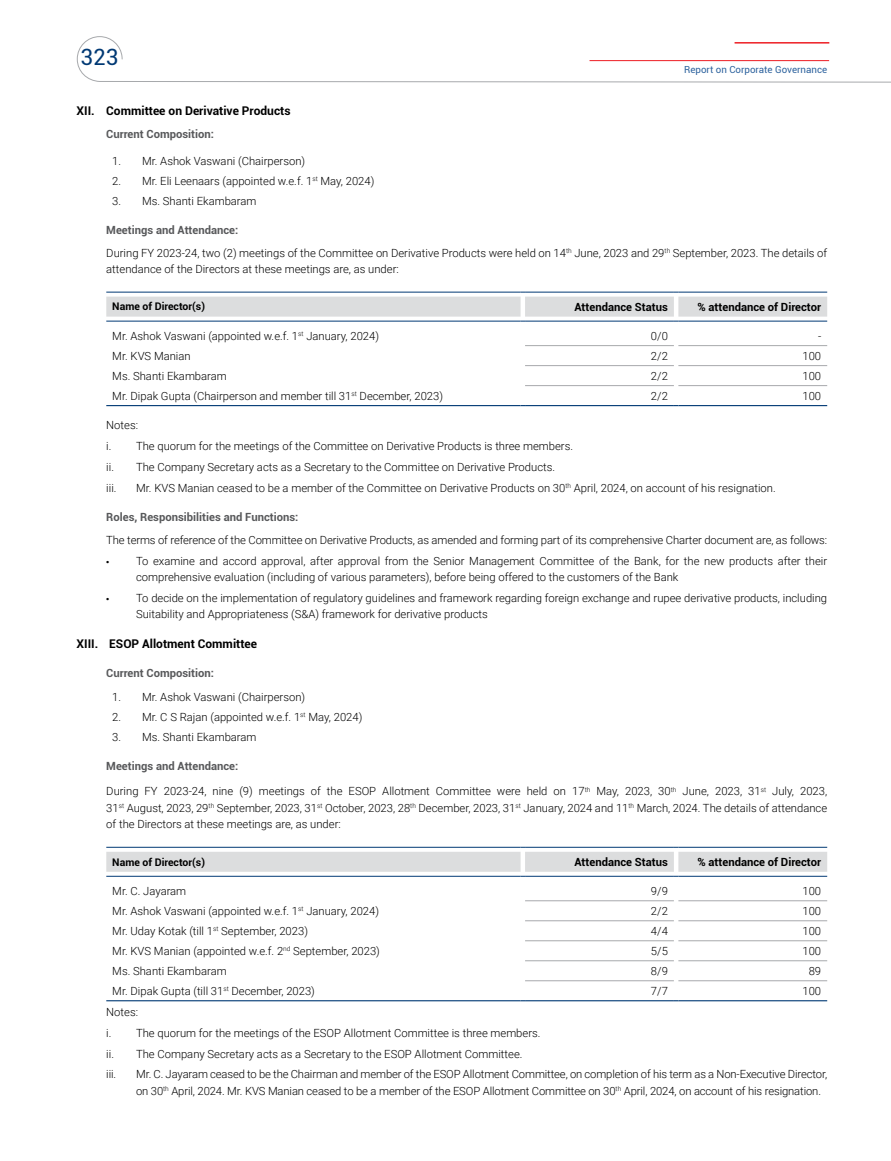
<style>
.page{position:relative;width:891px;height:1161px;background:#fff}
.page>*{position:absolute;margin:0;border:0;box-sizing:border-box;transform-origin:0 0}
.t1{font:22.5px "Roboto";color:#003974}
.t2{font:700 12px "Roboto";color:#000}
.t3{font:300 11.25px/20.7px "Roboto";color:#000}
.t4{font:700 11.25px "Roboto";color:#58595b}
.t5{font:700 11.25px "Roboto";color:#000}
.t6{font:700 10.5px "Roboto";color:#000}
.t7{font:9.75px "Roboto";color:#2d639e}
.s1{font-weight:700;color:#58595b}
.s2{font-family:"Myriad Pro";font-weight:400}
</style>
<div class="page">
<svg style="left:77px;top:36px;width:814px;height:47px"></svg>
<div style="left:712px;top:13px;width:139px;height:60px;background:#fff"></div>
<div style="left:571px;top:31px;width:278px;height:59px;background:#fff"></div>
<hr style="left:590px;top:60px;width:239px;height:1px;background:#ed1d24">
<hr style="left:525px;top:345px;width:149px;height:1px;background:#a7a9ac">
<hr style="left:678px;top:345px;width:149px;height:1px;background:#a7a9ac">
<hr style="left:525px;top:365px;width:149px;height:1px;background:#a7a9ac">
<hr style="left:678px;top:365px;width:149px;height:1px;background:#a7a9ac">
<hr style="left:525px;top:385px;width:149px;height:1px;background:#a7a9ac">
<hr style="left:678px;top:385px;width:149px;height:1px;background:#a7a9ac">
<hr style="left:106px;top:405px;width:415px;height:1px;background:#003974">
<hr style="left:525px;top:405px;width:149px;height:1px;background:#003974">
<hr style="left:678px;top:405px;width:149px;height:1px;background:#003974">
<svg style="left:106px;top:292px;width:721px;height:30px"></svg>
<hr style="left:678px;top:321px;width:149px;height:1px;background:#003974">
<hr style="left:525px;top:901px;width:149px;height:1px;background:#a7a9ac">
<hr style="left:678px;top:901px;width:149px;height:1px;background:#a7a9ac">
<hr style="left:525px;top:921px;width:149px;height:1px;background:#a7a9ac">
<hr style="left:678px;top:921px;width:149px;height:1px;background:#a7a9ac">
<hr style="left:525px;top:941px;width:149px;height:1px;background:#a7a9ac">
<hr style="left:678px;top:941px;width:149px;height:1px;background:#a7a9ac">
<hr style="left:525px;top:961px;width:149px;height:1px;background:#a7a9ac">
<hr style="left:678px;top:961px;width:149px;height:1px;background:#a7a9ac">
<hr style="left:525px;top:981px;width:149px;height:1px;background:#a7a9ac">
<hr style="left:678px;top:981px;width:149px;height:1px;background:#a7a9ac">
<svg style="left:106px;top:847px;width:721px;height:30px"></svg>
<hr style="left:678px;top:876px;width:149px;height:1px;background:#003974">
<hr style="left:106px;top:1000px;width:415px;height:1px;background:#003974">
<hr style="left:525px;top:1000px;width:149px;height:1px;background:#003974">
<hr style="left:678px;top:1000px;width:149px;height:1px;background:#003974">
<h1 class="t1" style="left:80px;top:41px;width:40px">323</h1>
<p class="t7" style="left:684px;top:63px;width:144px">Report on Corporate Governance</p>
<p class="t2" style="left:77px;top:103px;width:216px">XII. Committee on Derivative Products</p>
<p class="t4" style="left:106px;top:126px;width:109px">Current Composition:</p>
<p class="t3" style="left:112px;top:150px;width:194px">1. Mr. Ashok Vaswani (Chairperson)</p>
<p class="t3" style="left:112px;top:170px;width:264px">2. Mr. Eli Leenaars (appointed w.e.f. 1<sup>st</sup> May, 2024)</p>
<p class="t3" style="left:112px;top:190px;width:146px">3. Ms. Shanti Ekambaram</p>
<p class="t3" style="left:106px;top:218px;width:722px;line-height:23px"><span class="s1">Meetings and Attendance:<br></span>During FY 2023-24, two (2) meetings of the Committee on Derivative Products were held on 14<sup>th</sup> June, 2023 and 29<sup>th</sup> September, 2023. The details of</p>
<p class="t3" style="left:106px;top:258px;width:294px">attendance of the Directors at these meetings are, as under:</p>
<p class="t6" style="left:112px;top:299px;width:94px">Name of Director(s)</p>
<p class="t5" style="left:575px;top:299px;width:95px">Attendance Status</p>
<p class="t5" style="left:697px;top:299px;width:125px">% attendance of Director</p>
<p class="t3" style="left:112px;top:325px;width:268px">Mr. Ashok Vaswani (appointed w.e.f. 1<sup>st</sup> January, 2024)</p>
<p class="t3" style="left:651px;top:325px;width:18px">0/0</p>
<p class="t3" style="left:818px;top:325px;width:5px">-</p>
<p class="t3" style="left:112px;top:345px;width:80px">Mr. KVS Manian</p>
<p class="t3" style="left:651px;top:345px;width:18px">2/2</p>
<p class="t3" style="left:803px;top:345px;width:20px">100</p>
<p class="t3" style="left:112px;top:365px;width:116px">Ms. Shanti Ekambaram</p>
<p class="t3" style="left:651px;top:365px;width:18px">2/2</p>
<p class="t3" style="left:803px;top:365px;width:20px">100</p>
<p class="t3" style="left:112px;top:385px;width:332px">Mr. Dipak Gupta (Chairperson and member till 31<sup>st</sup> December, 2023)</p>
<p class="t3" style="left:651px;top:385px;width:18px">2/2</p>
<p class="t3" style="left:803px;top:385px;width:20px">100</p>
<p class="t3" style="left:106px;top:415px;width:468px">Notes:<br>i. The quorum for the meetings of the Committee on Derivative Products is three members. ii. The Company Secretary acts as a Secretary to the Committee on Derivative Products.<br>iii.</p>
<p class="t3" style="left:136px;top:477px;width:641px">Mr. KVS Manian ceased to be a member of the Committee on Derivative Products on 30<sup>th</sup> April, 2024, on account of his resignation.</p>
<p class="t4" style="left:106px;top:509px;width:194px">Roles, Responsibilities and Functions:</p>
<p class="t3" style="left:106px;top:529px;width:722px">The terms of reference of the Committee on Derivative Products, as amended and forming part of its comprehensive Charter document are, as follows:</p>
<p class="t3" style="left:136px;top:552px;width:693px;line-height:16.5px;text-indent:-30px"><span class="s2">•</span> To examine and accord approval, after approval from the Senior Management Committee of the Bank, for the new products after their comprehensive evaluation (including of various parameters), before being offered to the customers of the Bank</p>
<p class="t3" style="left:136px;top:589px;width:693px;line-height:16.5px;text-indent:-30px"><span class="s2">•</span> To decide on the implementation of regulatory guidelines and framework regarding foreign exchange and rupee derivative products, including<br>Suitability and Appropriateness (S&amp;A) framework for derivative products</p>
<p class="t2" style="left:77px;top:635px;width:182px">XIII. ESOP Allotment Committee</p>
<p class="t4" style="left:106px;top:665px;width:109px">Current Composition:</p>
<p class="t3" style="left:112px;top:686px;width:194px">1. Mr. Ashok Vaswani (Chairperson)</p>
<p class="t3" style="left:112px;top:706px;width:252px">2. Mr. C S Rajan (appointed w.e.f. 1<sup>st</sup> May, 2024)</p>
<p class="t3" style="left:112px;top:726px;width:146px">3. Ms. Shanti Ekambaram</p>
<p class="t4" style="left:106px;top:758px;width:134px">Meetings and Attendance:</p>
<p class="t3" style="left:106px;top:783px;width:722px;line-height:16.5px;text-align:justify">During FY 2023-24, nine (9) meetings of the ESOP Allotment Committee were held on 17<sup>th</sup> May, 2023, 30<sup>th</sup> June, 2023, 31<sup>st</sup> July, 2023, 31<sup>st</sup> August, 2023, 29<sup>th</sup> September, 2023, 31<sup>st</sup> October, 2023, 28<sup>th</sup> December, 2023, 31<sup>st</sup> January, 2024 and 11<sup>th</sup> March, 2024. The details of attendance of the Directors at these meetings are, as under:</p>
<p class="t6" style="left:112px;top:854px;width:94px">Name of Director(s)</p>
<p class="t5" style="left:575px;top:854px;width:95px">Attendance Status</p>
<p class="t5" style="left:697px;top:854px;width:125px">% attendance of Director</p>
<p class="t3" style="left:112px;top:880px;width:75px">Mr. C. Jayaram</p>
<p class="t3" style="left:651px;top:880px;width:18px">9/9</p>
<p class="t3" style="left:803px;top:880px;width:20px">100</p>
<p class="t3" style="left:112px;top:900px;width:268px">Mr. Ashok Vaswani (appointed w.e.f. 1<sup>st</sup> January, 2024)</p>
<p class="t3" style="left:651px;top:900px;width:18px">2/2</p>
<p class="t3" style="left:803px;top:900px;width:20px">100</p>
<p class="t3" style="left:112px;top:920px;width:197px">Mr. Uday Kotak (till 1<sup>st</sup> September, 2023)</p>
<p class="t3" style="left:651px;top:920px;width:18px">4/4</p>
<p class="t3" style="left:803px;top:920px;width:20px">100</p>
<p class="t3" style="left:112px;top:940px;width:269px">Mr. KVS Manian (appointed w.e.f. 2<sup>nd</sup> September, 2023)</p>
<p class="t3" style="left:651px;top:940px;width:18px">5/5</p>
<p class="t3" style="left:803px;top:940px;width:20px">100</p>
<p class="t3" style="left:112px;top:960px;width:116px">Ms. Shanti Ekambaram</p>
<p class="t3" style="left:651px;top:960px;width:18px">8/9</p>
<p class="t3" style="left:809px;top:960px;width:14px">89</p>
<p class="t3" style="left:112px;top:980px;width:204px">Mr. Dipak Gupta (till 31<sup>st</sup> December, 2023)</p>
<p class="t3" style="left:651px;top:980px;width:18px">7/7</p>
<p class="t3" style="left:803px;top:980px;width:20px">100</p>
<p class="t3" style="left:106px;top:1001px;width:436px">Notes:<br>i. The quorum for the meetings of the ESOP Allotment Committee is three members. ii. The Company Secretary acts as a Secretary to the ESOP Allotment Committee.<br>iii.</p>
<p class="t3" style="left:136px;top:1066px;width:693px;line-height:16.5px">Mr. C. Jayaram ceased to be the Chairman and member of the ESOP Allotment Committee, on completion of his term as a Non-Executive Director, on 30<sup>th</sup> April, 2024. Mr. KVS Manian ceased to be a member of the ESOP Allotment Committee on 30<sup>th</sup> April, 2024, on account of his resignation.</p>
</div>
